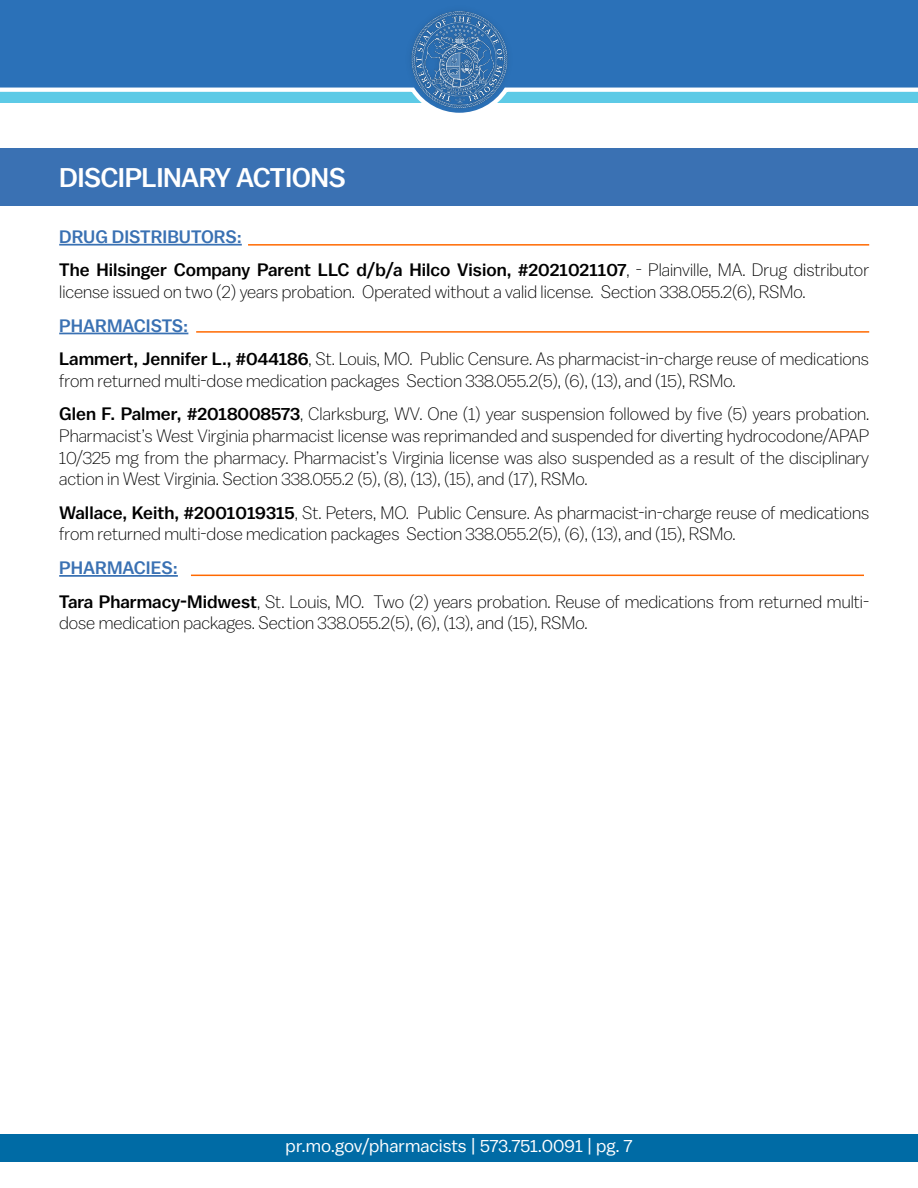
<style>
.page{position:relative;width:918px;height:1188px;background:#fff}
.page>*{position:absolute;margin:0;border:0;box-sizing:border-box;transform-origin:0 0}
.t1{font:500 27px "Balto";letter-spacing:-.02em;color:#fff}
.t2{font:300 18px/33.6px "Balto";color:#000}
.t3{font:500 18px/33.6px "Balto";color:#000}
.t4{font:18px "Balto";color:#fff}
.s1{color:#3a71b3}
.s2{font-weight:300}
.s3{font-weight:500;color:#3a71b3}
.s4{font-weight:500}
</style>
<div class="page">
<svg style="left:0;top:0;width:918px;height:103px;background:#3980bf"></svg>
<div style="left:404px;top:3px;width:111px;height:112px;background:#000;opacity:.33"></div>
<img style="left:410px;top:10px;width:99px;height:99px">
<div style="left:0;top:1134px;width:918px;height:27px;background:#006ba5"></div>
<div style="left:0;top:148px;width:918px;height:57px;background:#3a71b3"></div>
<hr style="left:59px;top:244px;width:183px;height:2px;background:#3a71b3">
<hr style="left:59px;top:333px;width:129px;height:1px;background:#3a71b3">
<hr style="left:59px;top:575px;width:119px;height:2px;background:#3a71b3">
<hr style="left:248px;top:244px;width:621px;height:2px;background:#ff6900">
<hr style="left:196px;top:331px;width:673px;height:2px;background:#ff6900">
<hr style="left:191px;top:575px;width:673px;height:1px;background:#ff6900">
<h1 class="t1" style="left:59px;top:162px;width:288px">DISCIPLINARY ACTIONS</h1>
<p class="t3" style="left:59px;top:219px;width:812px"><span class="s1">DRUG DISTRIBUTORS:<br></span>The Hilsinger Company Parent LLC d/b/a Hilco Vision, #2021021107<span class="s2">, - Plainville, MA. Drug distributor</span></p>
<p class="t2" style="left:59px;top:275px;width:748px">license issued on two (2) years probation. Operated without a valid license. Section 338.055.2(6), RSMo.</p>
<p class="t2" style="left:59px;top:308px;width:811px"><span class="s3">PHARMACISTS:<br></span><span class="s4">Lammert, Jennifer L., #044186</span>, St. Louis, MO. Public Censure. As pharmacist-in-charge reuse of medications</p>
<p class="t2" style="left:59px;top:363px;width:812px">from returned multi-dose medication packages Section 338.055.2(5), (6), (13), and (15), RSMo.<br><span class="s4">Glen F. Palmer, #2018008573</span>, Clarksburg, WV. One (1) year suspension followed by five (5) years probation.</p>
<p class="t2" style="left:59px;top:425px;width:812px;line-height:21.6px;text-align:justify">Pharmacist’s West Virginia pharmacist license was reprimanded and suspended for diverting hydrocodone/APAP 10/325 mg from the pharmacy. Pharmacist’s Virginia license was also suspended as a result of the disciplinary action in West Virginia. Section 338.055.2 (5), (8), (13), (15), and (17), RSMo.</p>
<p class="t2" style="left:59px;top:501px;width:812px;line-height:21.6px"><span class="s4">Wallace, Keith, #2001019315</span>, St. Peters, MO. Public Censure. As pharmacist-in-charge reuse of medications from returned multi-dose medication packages Section 338.055.2(5), (6), (13), and (15), RSMo.</p>
<p class="t2" style="left:59px;top:551px;width:812px"><span class="s3">PHARMACIES:<br></span><span class="s4">Tara Pharmacy-Midwest</span>, St. Louis, MO. Two (2) years probation. Reuse of medications from returned multi-</p>
<p class="t2" style="left:59px;top:606px;width:530px">dose medication packages. Section 338.055.2(5), (6), (13), and (15), RSMo.</p>
<p class="t4" style="left:286px;top:1135px;width:348px">pr.mo.gov/pharmacists | 573.751.0091 | pg. 7</p>
</div>
